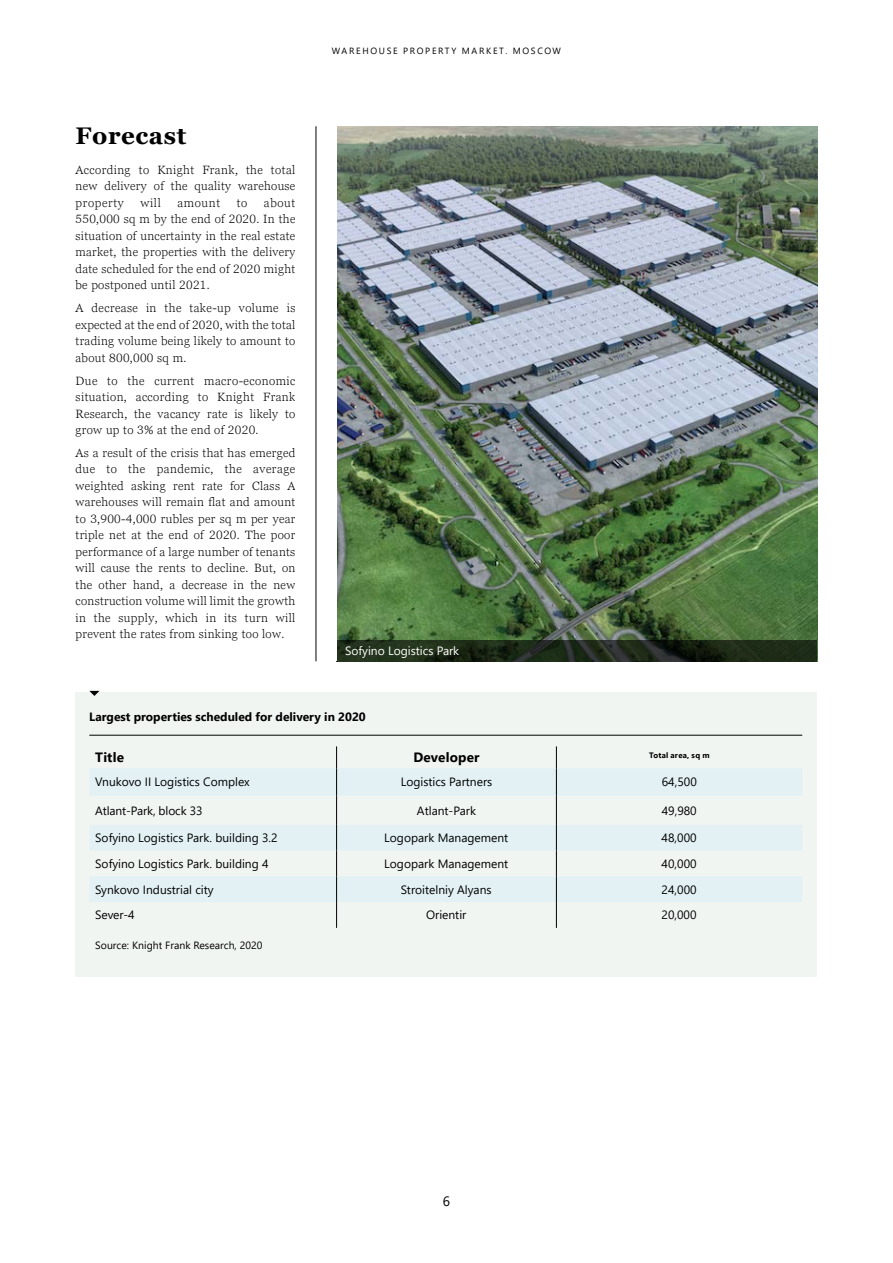
<style>
.page{position:relative;width:893px;height:1263px;background:#fff}
.page>*{position:absolute;margin:0;border:0;box-sizing:border-box;transform-origin:0 0}
.t1{font:700 24px "Georgia Pro";letter-spacing:.025em;color:#000}
.t2{font:700 13.5px "Segoe UI";letter-spacing:.015em;color:#000}
.t3{font:13.5px "Segoe UI";color:#000}
.t4{font:300 12px/16.5px "Georgia Pro";letter-spacing:.025em;color:#000;text-align:justify}
.t5{font:12px "Segoe UI";color:#000}
.t6{font:700 12px "Segoe UI";color:#000}
.t7{font:12px "Segoe UI";color:#fff}
.t8{font:10.5px "Segoe UI";color:#000}
.t9{font:9px "Segoe UI";letter-spacing:.185em;color:#000}
.t10{font:700 7.8px "Segoe UI";letter-spacing:.025em;color:#000}
</style>
<div class="page">
<div style="left:76px;top:692px;width:741px;height:284px;background:#f0f5f2"></div>
<svg style="left:90px;top:768px;width:712px;height:134px;fill:#e3f1f4"></svg>
<svg style="left:336px;top:746px;width:1px;height:182px"></svg>
<svg style="left:556px;top:746px;width:1px;height:182px"></svg>
<svg style="left:89px;top:691px;width:11px;height:5px"></svg>
<hr style="left:89px;top:735px;width:713px;height:1px;background:#000">
<img style="left:337px;top:126px;width:480px;height:514px">
<svg style="left:337px;top:640px;width:480px;height:21px;background:#1e2a19"></svg>
<hr style="left:316px;top:126px;width:1px;height:535px;background:#000">
<h1 class="t1" style="left:76px;top:122px;width:112px">Forecast</h1>
<p class="t4" style="left:76px;top:162px;width:221px">According to Knight Frank, the total new delivery of the quality warehouse property</p>
<p class="t4" style="left:76px;top:195px;width:221px;text-indent:188px">about 550,000 sq m by the end of 2020. In the situation of uncertainty in the real estate market, the properties with the delivery date scheduled for the end of 2020 might be postponed until 2021.</p>
<p class="t4" style="left:76px;top:300px;width:221px">A decrease in the take-up volume is expected at the end of 2020, with the total trading volume being likely to amount to about 800,000 sq m.</p>
<p class="t4" style="left:76px;top:373px;width:221px">Due to the current macro-economic situation, according to Knight Frank Research, the vacancy rate is likely to grow up to 3% at the end of 2020.</p>
<p class="t4" style="left:76px;top:445px;width:221px">As a result of the crisis that has emerged due to the pandemic, the average weighted asking rent rate for Class A warehouses will remain flat and amount to 3,900-4,000 rubles per sq m per year triple net at the end of 2020. The poor performance of a large number of tenants will cause the rents to decline. But, on the other hand, a decrease in the new construction volume will limit the growth in the supply, which in its turn will prevent the rates from sinking too low.</p>
<p class="t4" style="left:140px;top:195px;width:22px">will</p>
<p class="t4" style="left:177px;top:195px;width:44px">amount</p>
<p class="t4" style="left:237px;top:195px;width:12px">to</p>
<p class="t9" style="left:332px;top:42px;width:231px">WAREHOUSE PROPERTY MARKET. MOSCOW</p>
<p class="t7" style="left:345px;top:639px;width:116px">Sofyino Logistics Park</p>
<p class="t6" style="left:89px;top:705px;width:278px">Largest properties scheduled for delivery in 2020</p>
<p class="t2" style="left:95px;top:745px;width:30px">Title</p>
<p class="t2" style="left:413px;top:745px;width:68px">Developer</p>
<p class="t10" style="left:649px;top:748px;width:62px">Total area, sq m</p>
<p class="t5" style="left:95px;top:771px;width:156px">Vnukovo II Logistics Complex</p>
<p class="t5" style="left:401px;top:771px;width:93px">Logistics Partners</p>
<p class="t5" style="left:662px;top:771px;width:36px">64,500</p>
<p class="t5" style="left:95px;top:799px;width:109px">Atlant-Park, block 33</p>
<p class="t5" style="left:417px;top:799px;width:61px">Atlant-Park</p>
<p class="t5" style="left:662px;top:799px;width:36px">49,980</p>
<p class="t5" style="left:95px;top:826px;width:184px">Sofyino Logistics Park. building 3.2</p>
<p class="t5" style="left:384px;top:826px;width:125px">Logopark Management</p>
<p class="t5" style="left:662px;top:826px;width:36px">48,000</p>
<p class="t5" style="left:95px;top:852px;width:175px">Sofyino Logistics Park. building 4</p>
<p class="t5" style="left:384px;top:852px;width:125px">Logopark Management</p>
<p class="t5" style="left:662px;top:852px;width:36px">40,000</p>
<p class="t5" style="left:95px;top:878px;width:120px">Synkovo Industrial city</p>
<p class="t5" style="left:401px;top:878px;width:92px">Stroitelniy Alyans</p>
<p class="t5" style="left:662px;top:878px;width:36px">24,000</p>
<p class="t5" style="left:95px;top:904px;width:41px">Sever-4</p>
<p class="t5" style="left:426px;top:904px;width:42px">Orientir</p>
<p class="t5" style="left:662px;top:904px;width:36px">20,000</p>
<p class="t8" style="left:95px;top:935px;width:169px">Source: Knight Frank Research, 2020</p>
<p class="t3" style="left:443px;top:1188px;width:9px">6</p>
</div>
